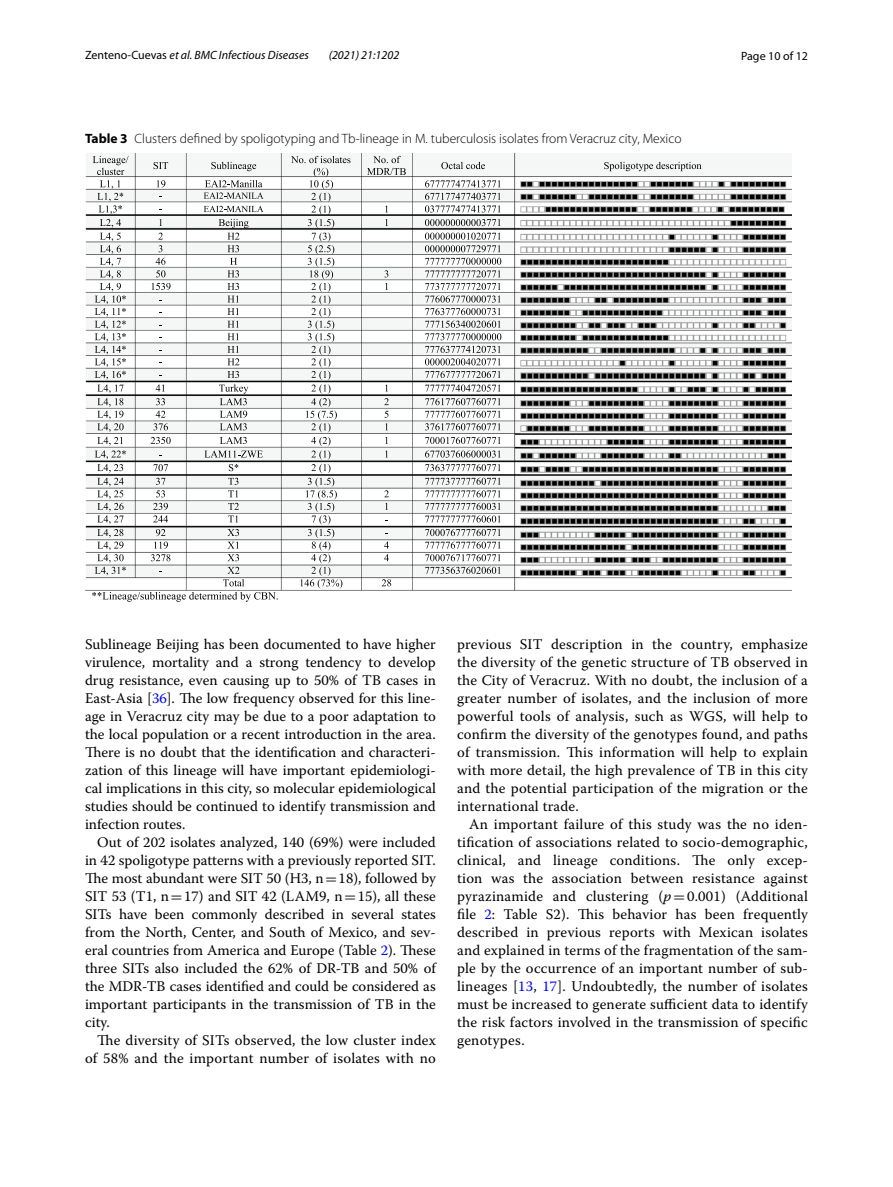
<style>
.page{position:relative;width:893px;height:1187px;background:#fff}
.page>*{position:absolute;margin:0;border:0;box-sizing:border-box;transform-origin:0 0}
.t1{font:14.7px/18px "Warnock Pro";letter-spacing:.015em;color:#000;text-align:justify}
.t2{font:300 13.5px "Myriad Pro";color:#000}
.t3{font:italic 12px "Myriad Pro";color:#000}
.t4{font:12px "Myriad Pro";color:#000}
.s1{font-style:normal}
.s2{font-weight:700}
.s3{color:#00f}
.s4{font-family:"MTSY"}
.s5{font-style:italic}
</style>
<div class="page">
<img style="left:85px;top:153px;width:706px;height:438px">
<svg style="left:154px;top:162px;width:14px;height:7px"></svg>
<svg style="left:211px;top:162px;width:45px;height:9px"></svg>
<svg style="left:367px;top:156px;width:39px;height:19px"></svg>
<svg style="left:441px;top:162px;width:44px;height:7px"></svg>
<svg style="left:604px;top:162px;width:97px;height:9px"></svg>
<svg style="left:157px;top:180px;width:8px;height:7px"></svg>
<svg style="left:425px;top:180px;width:75px;height:7px"></svg>
<svg style="left:204px;top:180px;width:59px;height:19px"></svg>
<svg style="left:204px;top:206px;width:59px;height:6px"></svg>
<svg style="left:385px;top:205px;width:3px;height:7px"></svg>
<svg style="left:425px;top:193px;width:75px;height:19px"></svg>
<svg style="left:159px;top:219px;width:3px;height:7px"></svg>
<svg style="left:385px;top:219px;width:3px;height:7px"></svg>
<svg style="left:425px;top:219px;width:75px;height:7px"></svg>
<svg style="left:158px;top:232px;width:5px;height:7px"></svg>
<svg style="left:219px;top:219px;width:30px;height:20px"></svg>
<svg style="left:159px;top:245px;width:3px;height:7px"></svg>
<svg style="left:227px;top:245px;width:12px;height:7px"></svg>
<svg style="left:425px;top:232px;width:75px;height:20px"></svg>
<svg style="left:156px;top:258px;width:9px;height:19px"></svg>
<svg style="left:227px;top:258px;width:12px;height:19px"></svg>
<svg style="left:384px;top:270px;width:4px;height:7px"></svg>
<svg style="left:425px;top:258px;width:76px;height:19px"></svg>
<svg style="left:152px;top:283px;width:19px;height:7px"></svg>
<svg style="left:385px;top:283px;width:3px;height:7px"></svg>
<svg style="left:227px;top:283px;width:12px;height:19px"></svg>
<svg style="left:425px;top:283px;width:75px;height:19px"></svg>
<svg style="left:227px;top:308px;width:12px;height:19px"></svg>
<svg style="left:227px;top:333px;width:12px;height:7px"></svg>
<svg style="left:425px;top:308px;width:76px;height:32px"></svg>
<svg style="left:227px;top:346px;width:12px;height:19px"></svg>
<svg style="left:425px;top:346px;width:75px;height:19px"></svg>
<svg style="left:227px;top:371px;width:12px;height:7px"></svg>
<svg style="left:425px;top:371px;width:75px;height:7px"></svg>
<svg style="left:156px;top:384px;width:9px;height:7px"></svg>
<svg style="left:385px;top:384px;width:3px;height:7px"></svg>
<svg style="left:425px;top:384px;width:75px;height:7px"></svg>
<svg style="left:384px;top:398px;width:5px;height:7px"></svg>
<svg style="left:156px;top:398px;width:9px;height:19px"></svg>
<svg style="left:153px;top:423px;width:15px;height:7px"></svg>
<svg style="left:219px;top:384px;width:29px;height:46px"></svg>
<svg style="left:385px;top:411px;width:3px;height:19px"></svg>
<svg style="left:425px;top:398px;width:75px;height:32px"></svg>
<svg style="left:151px;top:437px;width:20px;height:7px"></svg>
<svg style="left:220px;top:437px;width:27px;height:7px"></svg>
<svg style="left:385px;top:437px;width:3px;height:7px"></svg>
<svg style="left:425px;top:437px;width:75px;height:7px"></svg>
<svg style="left:204px;top:450px;width:59px;height:7px"></svg>
<svg style="left:385px;top:450px;width:3px;height:7px"></svg>
<svg style="left:425px;top:450px;width:75px;height:7px"></svg>
<svg style="left:153px;top:464px;width:15px;height:7px"></svg>
<svg style="left:229px;top:464px;width:9px;height:7px"></svg>
<svg style="left:425px;top:464px;width:75px;height:7px"></svg>
<svg style="left:156px;top:477px;width:9px;height:20px"></svg>
<svg style="left:228px;top:477px;width:10px;height:20px"></svg>
<svg style="left:384px;top:490px;width:5px;height:7px"></svg>
<svg style="left:425px;top:477px;width:75px;height:20px"></svg>
<svg style="left:385px;top:503px;width:3px;height:7px"></svg>
<svg style="left:153px;top:503px;width:15px;height:19px"></svg>
<svg style="left:228px;top:503px;width:11px;height:19px"></svg>
<svg style="left:425px;top:503px;width:75px;height:19px"></svg>
<svg style="left:154px;top:529px;width:14px;height:19px"></svg>
<svg style="left:227px;top:529px;width:12px;height:19px"></svg>
<svg style="left:384px;top:541px;width:5px;height:7px"></svg>
<svg style="left:425px;top:529px;width:75px;height:19px"></svg>
<svg style="left:151px;top:554px;width:19px;height:7px"></svg>
<svg style="left:384px;top:554px;width:5px;height:7px"></svg>
<svg style="left:93px;top:156px;width:36px;height:419px"></svg>
<svg style="left:227px;top:554px;width:12px;height:19px"></svg>
<svg style="left:425px;top:554px;width:75px;height:20px"></svg>
<svg style="left:223px;top:579px;width:21px;height:7px"></svg>
<svg style="left:291px;top:156px;width:59px;height:432px"></svg>
<svg style="left:382px;top:579px;width:9px;height:7px"></svg>
<svg style="left:92px;top:592px;width:186px;height:9px"></svg>
<p class="t3" style="left:85px;top:48px;width:225px"><span class="s1">Zenteno‑Cuevas</span> et al. BMC Infectious Diseases</p>
<p class="t3" style="left:329px;top:48px;width:72px">(2021) 21:1202</p>
<p class="t4" style="left:741px;top:48px;width:68px">Page 10 of 12</p>
<p class="t2" style="left:85px;top:131px;width:598px"><span class="s2">Table 3</span> Clusters defined by spoligotyping and Tb-lineage in M. tuberculosis isolates from Veracruz city, Mexico</p>
<p class="t1" style="left:85px;top:635px;width:352px">Sublineage Beijing has been documented to have higher virulence, mortality and a strong tendency to develop drug resistance, even causing up to 50% of TB cases in East-Asia [<span class="s3">36</span>]. The low frequency observed for this line&shy;age in Veracruz city may be due to a poor adaptation to the local population or a recent introduction in the area.<br>There is no doubt that the identification and characteri&shy;zation of this lineage will have important epidemiologi&shy;cal implications in this city, so molecular epidemiological studies should be continued to identify transmission and infection routes.</p>
<p class="t1" style="left:85px;top:833px;width:352px;text-indent:12px">Out of 202 isolates analyzed, 140 (69%) were included in 42 spoligotype patterns with a previously reported SIT.<br>The most abundant were SIT 50 (H3, n<span class="s4">=</span>18), followed by SIT 53 (T1, n<span class="s4">=</span>17) and SIT 42 (LAM9, n<span class="s4">=</span>15), all these SITs have been commonly described in several states from the North, Center, and South of Mexico, and sev&shy;eral countries from America and Europe (Table <span class="s3">2</span>). These three SITs also included the 62% of DR-TB and 50% of the MDR-TB cases identified and could be considered as important participants in the transmission of TB in the city.</p>
<p class="t1" style="left:85px;top:1031px;width:352px;text-align:right">The diversity of SITs observed, the low cluster index of 58% and the important number of isolates with no</p>
<p class="t1" style="left:457px;top:635px;width:352px">previous SIT description in the country, emphasize the diversity of the genetic structure of TB observed in the City of Veracruz. With no doubt, the inclusion of a greater number of isolates, and the inclusion of more powerful tools of analysis, such as WGS, will help to confirm the diversity of the genotypes found, and paths of transmission. This information will help to explain with more detail, the high prevalence of TB in this city and the potential participation of the migration or the international trade.</p>
<p class="t1" style="left:457px;top:814px;width:352px;text-indent:12px">An important failure of this study was the no iden&shy;tification of associations related to socio-demographic, clinical, and lineage conditions. The only excep&shy;tion was the association between resistance against pyrazinamide and clustering (<span class="s5">p</span><span class="s4">=</span>0.001) (Additional file <span class="s3">2</span>: Table S2). This behavior has been frequently described in previous reports with Mexican isolates and explained in terms of the fragmentation of the sam&shy;ple by the occurrence of an important number of sub&shy;lineages [<span class="s3">13</span>, <span class="s3">17</span>]. Undoubtedly, the number of isolates must be increased to generate sufficient data to identify the risk factors involved in the transmission of specific genotypes.</p>
</div>
